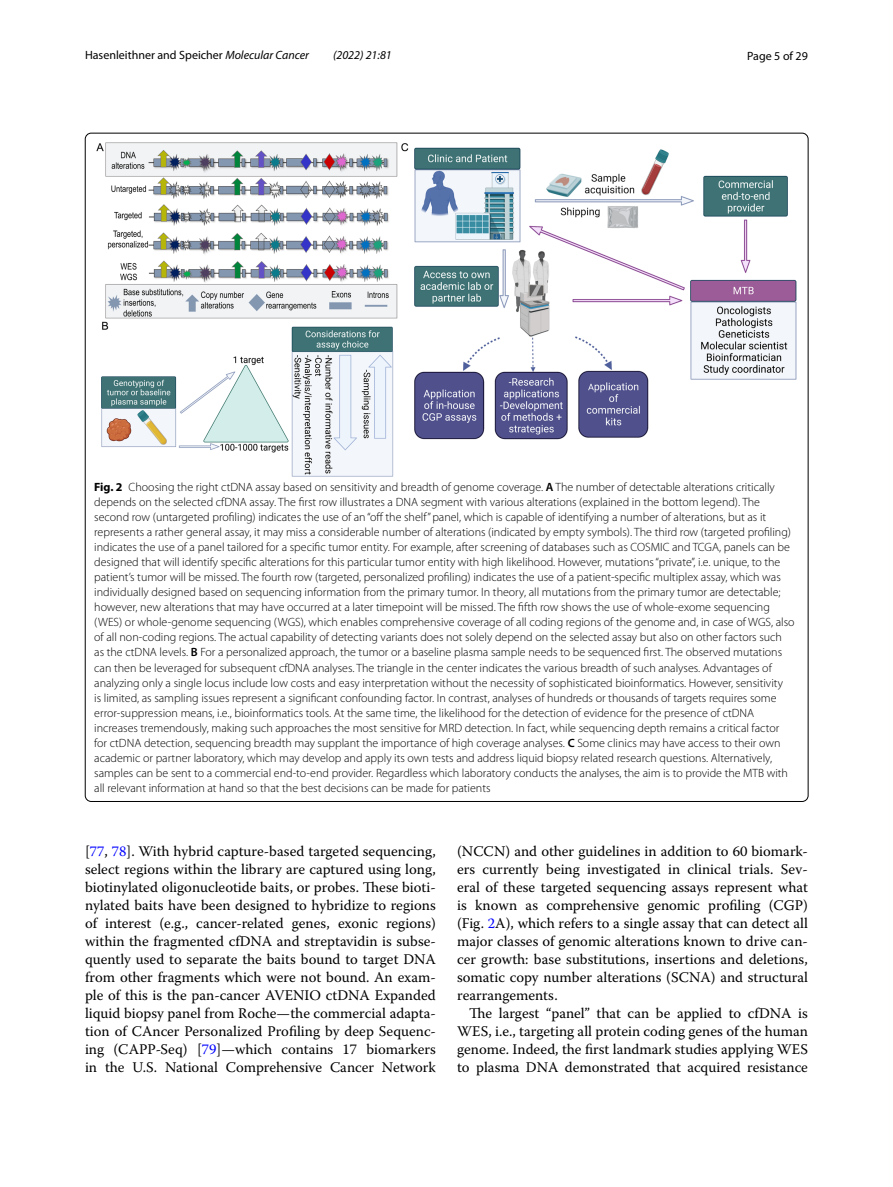
<style>
.page{position:relative;width:893px;height:1187px;background:#fff}
.page>*{position:absolute;margin:0;border:0;box-sizing:border-box;transform-origin:0 0}
.t1{font:14.7px/18px "Warnock Pro";color:#000;text-align:justify}
.t2{font:300 12px/15px "Myriad Pro";color:#000}
.t3{font:12px "Myriad Pro";color:#000}
.t4{font:italic 12px "Myriad Pro";color:#000}
.s1{font-style:italic}
.s2{font-weight:700}
.s3{font-weight:600}
.s4{color:#00f}
</style>
<div class="page">
<img style="left:96px;top:142px;width:701px;height:334px">
<p class="t3" style="left:85px;top:48px;width:225px">Hasenleithner and Speicher <span class="s1">Molecular Cancer</span></p>
<p class="t4" style="left:333px;top:48px;width:60px">(2022) 21:81</p>
<p class="t3" style="left:747px;top:48px;width:62px">Page 5 of 29</p>
<p class="t2" style="left:94px;top:480px;width:702px"><span class="s2">Fig. 2</span> Choosing the right ctDNA assay based on sensitivity and breadth of genome coverage. <span class="s3">A</span> The number of detectable alterations critically depends on the selected cfDNA assay. The first row illustrates a DNA segment with various alterations (explained in the bottom legend). The second row (untargeted profiling) indicates the use of an “off the shelf” panel, which is capable of identifying a number of alterations, but as it represents a rather general assay, it may miss a considerable number of alterations (indicated by empty symbols). The third row (targeted profiling) indicates the use of a panel tailored for a specific tumor entity. For example, after screening of databases such as COSMIC and TCGA, panels can be designed that will identify specific alterations for this particular tumor entity with high likelihood. However, mutations “private”, i.e. unique, to the patient’s tumor will be missed. The fourth row (targeted, personalized profiling) indicates the use of a patient-specific multiplex assay, which was individually designed based on sequencing information from the primary tumor. In theory, all mutations from the primary tumor are detectable; however, new alterations that may have occurred at a later timepoint will be missed. The fifth row shows the use of whole-exome sequencing (WES) or whole-genome sequencing (WGS), which enables comprehensive coverage of all coding regions of the genome and, in case of WGS, also of all non-coding regions. The actual capability of detecting variants does not solely depend on the selected assay but also on other factors such as the ctDNA levels. <span class="s3">B</span> For a personalized approach, the tumor or a baseline plasma sample needs to be sequenced first. The observed mutations can then be leveraged for subsequent cfDNA analyses. The triangle in the center indicates the various breadth of such analyses. Advantages of analyzing only a single locus include low costs and easy interpretation without the necessity of sophisticated bioinformatics. However, sensitivity<br>is limited, as sampling issues represent a significant confounding factor. In contrast, analyses of hundreds or thousands of targets requires some error-suppression means, i.e., bioinformatics tools. At the same time, the likelihood for the detection of evidence for the presence of ctDNA increases tremendously, making such approaches the most sensitive for MRD detection. In fact, while sequencing depth remains a critical factor for ctDNA detection, sequencing breadth may supplant the importance of high coverage analyses. <span class="s3">C</span> Some clinics may have access to their own academic or partner laboratory, which may develop and apply its own tests and address liquid biopsy related research questions. Alternatively, samples can be sent to a commercial end-to-end provider. Regardless which laboratory conducts the analyses, the aim is to provide the MTB with all relevant information at hand so that the best decisions can be made for patients</p>
<p class="t1" style="left:85px;top:841px;width:352px">[<span class="s4">77</span>, <span class="s4">78</span>]. With hybrid capture-based targeted sequencing, select regions within the library are captured using long, biotinylated oligonucleotide baits, or probes. These bioti&shy;nylated baits have been designed to hybridize to regions of interest (e.g., cancer-related genes, exonic regions) within the fragmented cfDNA and streptavidin is subse&shy;quently used to separate the baits bound to target DNA from other fragments which were not bound. An exam&shy;ple of this is the pan-cancer AVENIO ctDNA Expanded liquid biopsy panel from Roche—the commercial adapta&shy;tion of CAncer Personalized Profiling by deep Sequenc&shy;ing (CAPP-Seq) [<span class="s4">79</span>]—which contains 17 biomarkers in the U.S. National Comprehensive Cancer Network</p>
<p class="t1" style="left:457px;top:841px;width:352px">(NCCN) and other guidelines in addition to 60 biomark&shy;ers currently being investigated in clinical trials. Sev&shy;eral of these targeted sequencing assays represent what is known as comprehensive genomic profiling (CGP) (Fig. <span class="s4">2</span>A), which refers to a single assay that can detect all major classes of genomic alterations known to drive can&shy;cer growth: base substitutions, insertions and deletions, somatic copy number alterations (SCNA) and structural rearrangements.</p>
<p class="t1" style="left:457px;top:1003px;width:352px;text-indent:12px">The largest “panel” that can be applied to cfDNA is WES, i.e., targeting all protein coding genes of the human genome. Indeed, the first landmark studies applying WES to plasma DNA demonstrated that acquired resistance</p>
</div>
